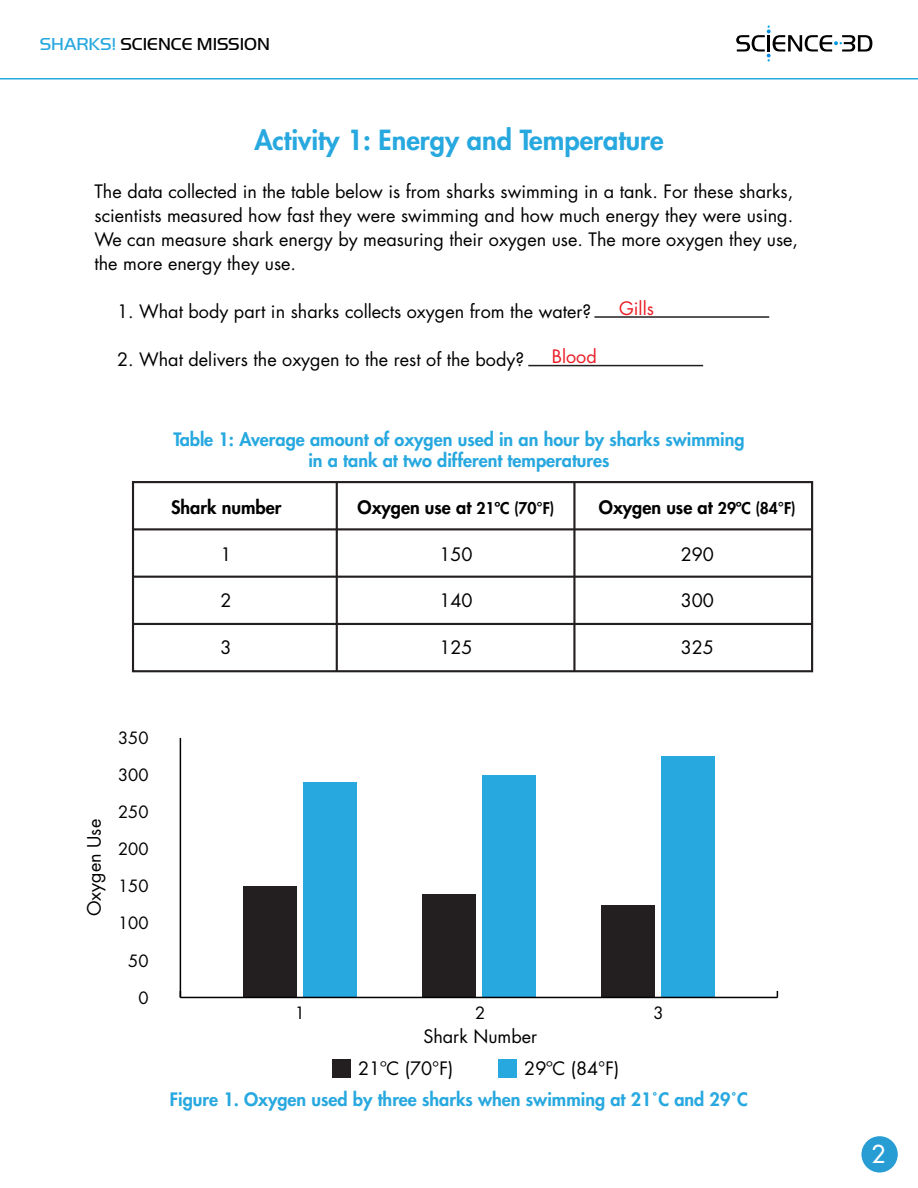
<style>
.page{position:relative;width:918px;height:1188px;background:#fff}
.page>*{position:absolute;margin:0;border:0;box-sizing:border-box;transform-origin:0 0}
.t1{font:800 27px "Futura Std";color:#27a8df}
.t2{font:500 24px "Futura Std";color:#fff}
.t3{font:18px/24px "Futura Std";color:#000}
.t4{font:800 18px/21px "Futura Std";color:#27a8df;text-align:center}
.t5{font:800 18px "Futura Std";color:#000}
.t6{font:300 18px "Handel Got D";color:#000}
.t7{font:18px "Futura Std";color:#eb1c24}
.t8{font:16.5px "Futura Std";color:#000}
.s1{color:#27a8df}
.s2{font-size:15.75px}
</style>
<div class="page">
<svg style="left:736px;top:26px;width:136px;height:35px"></svg>
<hr style="left:0;top:78px;width:918px;height:2px;background:#27a8df">
<div style="left:132px;top:481px;width:681px;height:191px;border:2px solid #231f20"></div>
<hr style="left:133px;top:623px;width:679px;height:2px;background:#231f20">
<hr style="left:133px;top:576px;width:679px;height:2px;background:#231f20">
<hr style="left:133px;top:528px;width:679px;height:2px;background:#231f20">
<hr style="left:573px;top:482px;width:3px;height:189px;background:#231f20">
<hr style="left:336px;top:482px;width:2px;height:189px;background:#231f20">
<hr style="left:528px;top:365px;width:175px;height:1px;background:#231f20">
<hr style="left:594px;top:316px;width:175px;height:2px;background:#231f20">
<hr style="left:180px;top:738px;width:1px;height:259px;background:#000">
<div style="left:661px;top:756px;width:54px;height:241px;background:#27a8df"></div>
<div style="left:601px;top:905px;width:54px;height:92px;background:#231f20"></div>
<div style="left:482px;top:775px;width:54px;height:222px;background:#27a8df"></div>
<div style="left:422px;top:894px;width:54px;height:103px;background:#231f20"></div>
<div style="left:303px;top:782px;width:54px;height:215px;background:#27a8df"></div>
<div style="left:243px;top:886px;width:54px;height:111px;background:#231f20"></div>
<div style="left:332px;top:1059px;width:19px;height:19px;background:#231f20"></div>
<div style="left:498px;top:1059px;width:18px;height:19px;background:#27a8df"></div>
<hr style="left:180px;top:997px;width:597px;height:1px;background:#000">
<div style="left:861px;top:1135px;width:38px;height:38px;background:#279dd4;border-radius:50%"></div>
<div style="left:860px;top:1135px;width:39px;height:39px;border:2px solid #fff;border-radius:50%"></div>
<p class="t6" style="left:40px;top:34px;width:232px"><span class="s1">SHARKS!</span> SCIENCE MISSION</p>
<h1 class="t1" style="left:254px;top:123px;width:411px">Activity 1: Energy and Temperature</h1>
<p class="t3" style="left:94px;top:180px;width:705px">The data collected in the table below is from sharks swimming in a tank. For these sharks, scientists measured how fast they were swimming and how much energy they were using.<br>We can measure shark energy by measuring their oxygen use. The more oxygen they use, the more energy they use.</p>
<p class="t3" style="left:117px;top:300px;width:476px">1. What body part in sharks collects oxygen from the water?</p>
<p class="t7" style="left:619px;top:297px;width:36px">Gills</p>
<p class="t3" style="left:117px;top:348px;width:409px">2. What delivers the oxygen to the rest of the body?</p>
<p class="t7" style="left:552px;top:345px;width:46px">Blood</p>
<p class="t4" style="left:173px;top:429px;width:573px">Table 1: Average amount of oxygen used in an hour by sharks swimming in a tank at two different temperatures</p>
<p class="t5" style="left:171px;top:496px;width:112px">Shark number</p>
<p class="t3" style="left:221px;top:542px;width:13px">1</p>
<p class="t3" style="left:221px;top:589px;width:13px">2</p>
<p class="t3" style="left:221px;top:635px;width:13px">3</p>
<p class="t5" style="left:358px;top:496px;width:198px">Oxygen use at <span class="s2">21ºC (70°F)</span></p>
<p class="t3" style="left:439px;top:542px;width:35px">150</p>
<p class="t3" style="left:439px;top:589px;width:35px">140</p>
<p class="t3" style="left:439px;top:635px;width:35px">125</p>
<p class="t5" style="left:599px;top:496px;width:198px">Oxygen use at <span class="s2">29ºC (84°F)</span></p>
<p class="t3" style="left:681px;top:542px;width:35px">290</p>
<p class="t3" style="left:681px;top:589px;width:35px">300</p>
<p class="t3" style="left:681px;top:635px;width:35px">325</p>
<p class="t3" style="left:82px;top:916px;width:99px;rotate:-90deg">Oxygen Use</p>
<p class="t8" style="left:118px;top:727px;width:32px">350</p>
<p class="t8" style="left:118px;top:765px;width:32px">300</p>
<p class="t8" style="left:118px;top:802px;width:32px">250</p>
<p class="t8" style="left:118px;top:839px;width:32px">200</p>
<p class="t8" style="left:118px;top:876px;width:32px">150</p>
<p class="t8" style="left:118px;top:913px;width:32px">100</p>
<p class="t8" style="left:128px;top:950px;width:22px">50</p>
<p class="t8" style="left:138px;top:987px;width:12px">0</p>
<p class="t8" style="left:295px;top:1003px;width:12px">1</p>
<p class="t8" style="left:475px;top:1003px;width:12px">2</p>
<p class="t8" style="left:653px;top:1003px;width:12px">3</p>
<p class="t3" style="left:423px;top:1025px;width:115px">Shark Number</p>
<p class="t3" style="left:358px;top:1057px;width:97px">21ºC (70°F)</p>
<p class="t3" style="left:524px;top:1057px;width:97px">29ºC (84°F)</p>
<p class="t4" style="left:170px;top:1089px;width:580px">Figure 1. Oxygen used by three sharks when swimming at 21˚C and 29˚C</p>
<h2 class="t2" style="left:872px;top:1139px;width:15px">2</h2>
</div>
